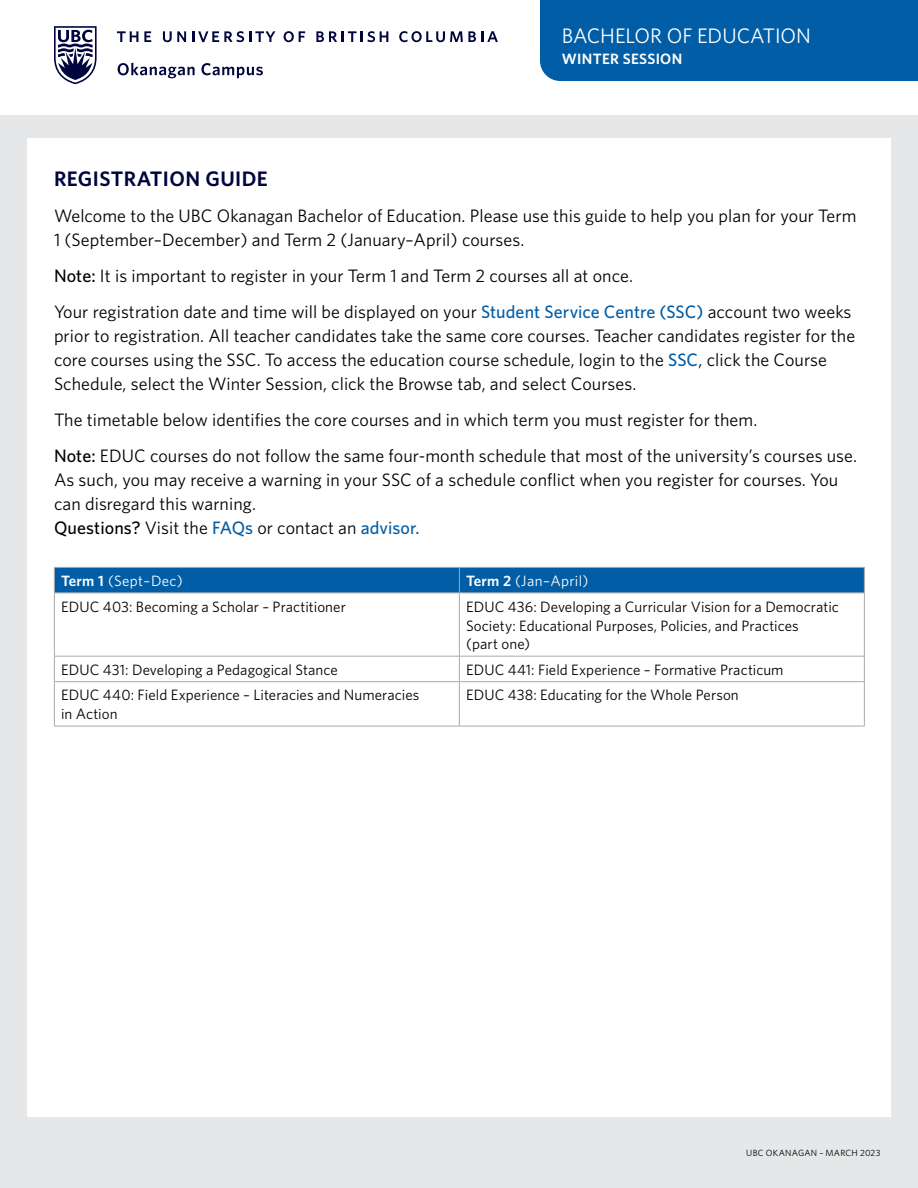
<style>
.page{position:relative;width:918px;height:1188px;background:#fff}
.page>*{position:absolute;margin:0;border:0;box-sizing:border-box;transform-origin:0 0}
.t1{font:21px "Whitney";letter-spacing:-.005em;color:#fff}
.t2{font:600 21px "Whitney";letter-spacing:.02em;color:#00053e}
.t3{font:18px/24px "Whitney";letter-spacing:.005em;color:#000}
.t4{font:15px/18.9px "Whitney";letter-spacing:.005em;color:#000}
.t5{font:15px "Whitney";letter-spacing:.02em;color:#fff}
.t6{font:600 15px "Whitney";letter-spacing:.02em;color:#fff}
.t7{font:9px "Whitney";letter-spacing:.025em;color:#000}
.s1{font-weight:500}
.s2{font-weight:500;color:#005da6}
.s3{font-weight:600}
</style>
<div class="page">
<div style="left:0;top:115px;width:918px;height:1073px;background:#e6e7e8"></div>
<div style="left:27px;top:138px;width:864px;height:979px;background:#fff"></div>
<svg style="left:54px;top:26px;width:43px;height:58px"></svg>
<svg style="left:117px;top:31px;width:21px;height:11px"></svg>
<svg style="left:144px;top:31px;width:7px;height:11px"></svg>
<svg style="left:163px;top:31px;width:23px;height:11px"></svg>
<svg style="left:192px;top:31px;width:83px;height:11px"></svg>
<svg style="left:284px;top:31px;width:21px;height:11px"></svg>
<svg style="left:316px;top:31px;width:72px;height:11px"></svg>
<svg style="left:399px;top:31px;width:99px;height:11px"></svg>
<svg style="left:118px;top:63px;width:77px;height:15px"></svg>
<svg style="left:201px;top:63px;width:62px;height:15px"></svg>
<div style="left:540px;top:0;width:378px;height:81px;background:#005da6"></div>
<div style="left:54px;top:567px;width:811px;height:25px;background:#005da6"></div>
<hr style="left:54px;top:592px;width:405px;height:1px;background:#a7a9ac">
<hr style="left:54px;top:593px;width:1px;height:63px;background:#a7a9ac">
<hr style="left:459px;top:592px;width:406px;height:1px;background:#a7a9ac">
<hr style="left:459px;top:593px;width:1px;height:63px;background:#a7a9ac">
<hr style="left:864px;top:593px;width:1px;height:63px;background:#a7a9ac">
<hr style="left:54px;top:656px;width:405px;height:1px;background:#a7a9ac">
<svg style="left:54px;top:657px;width:1px;height:24px"></svg>
<hr style="left:459px;top:656px;width:406px;height:1px;background:#a7a9ac">
<svg style="left:459px;top:657px;width:1px;height:24px"></svg>
<svg style="left:864px;top:657px;width:1px;height:24px"></svg>
<hr style="left:54px;top:681px;width:405px;height:1px;background:#a7a9ac">
<hr style="left:54px;top:682px;width:1px;height:44px;background:#a7a9ac">
<hr style="left:459px;top:681px;width:406px;height:1px;background:#a7a9ac">
<hr style="left:459px;top:682px;width:1px;height:44px;background:#a7a9ac">
<hr style="left:864px;top:682px;width:1px;height:44px;background:#a7a9ac">
<hr style="left:54px;top:726px;width:405px;height:1px;background:#a7a9ac">
<hr style="left:459px;top:726px;width:406px;height:1px;background:#a7a9ac">
<p class="t1" style="left:562px;top:22px;width:251px">BACHELOR OF EDUCATION</p>
<p class="t6" style="left:562px;top:49px;width:122px">WINTER SESSION</p>
<p class="t2" style="left:54px;top:165px;width:215px">REGISTRATION GUIDE</p>
<p class="t3" style="left:54px;top:203px;width:804px">Welcome to the UBC Okanagan Bachelor of Education. Please use this guide to help you plan for your Term<br>1 (September–December) and Term 2 (January–April) courses.</p>
<p class="t3" style="left:54px;top:257px;width:799px;line-height:36px"><span class="s1">Note:</span> It is important to register in your Term 1 and Term 2 courses all at once.<br>Your registration date and time will be displayed on your <span class="s2">Student Service Centre (SSC)</span> account two weeks</p>
<p class="t3" style="left:54px;top:323px;width:803px">prior to registration. All teacher candidates take the same core courses. Teacher candidates register for the core courses using the SSC. To access the education course schedule, login to the <span class="s2">SSC</span>, click the Course<br>Schedule, select the Winter Session, click the Browse tab, and select Courses.</p>
<p class="t3" style="left:54px;top:401px;width:805px;line-height:36px">The timetable below identifies the core courses and in which term you must register for them.<br><span class="s1">Note:</span> EDUC courses do not follow the same four-month schedule that most of the university’s courses use.</p>
<p class="t3" style="left:54px;top:467px;width:786px">As such, you may receive a warning in your SSC of a schedule conflict when you register for courses. You can disregard this warning.<br><span class="s1">Questions?</span> Visit the <span class="s2">FAQs</span> or contact an <span class="s2">advisor.</span></p>
<p class="t5" style="left:61px;top:571px;width:123px"><span class="s3">Term 1</span> (Sept–Dec)</p>
<p class="t5" style="left:466px;top:571px;width:124px"><span class="s3">Term 2</span> (Jan–April)</p>
<p class="t4" style="left:61px;top:597px;width:286px">EDUC 403: Becoming a Scholar – Practitioner</p>
<p class="t4" style="left:466px;top:597px;width:374px">EDUC 436: Developing a Curricular Vision for a Democratic<br>Society: Educational Purposes, Policies, and Practices<br>(part one)</p>
<p class="t4" style="left:61px;top:660px;width:278px">EDUC 431: Developing a Pedagogical Stance</p>
<p class="t4" style="left:466px;top:660px;width:319px">EDUC 441: Field Experience – Formative Practicum</p>
<p class="t4" style="left:61px;top:685px;width:360px">EDUC 440: Field Experience – Literacies and Numeracies in Action</p>
<p class="t4" style="left:466px;top:685px;width:274px">EDUC 438: Educating for the Whole Person</p>
<p class="t7" style="left:746px;top:1146px;width:136px">UBC OKANAGAN – MARCH 2023</p>
</div>
